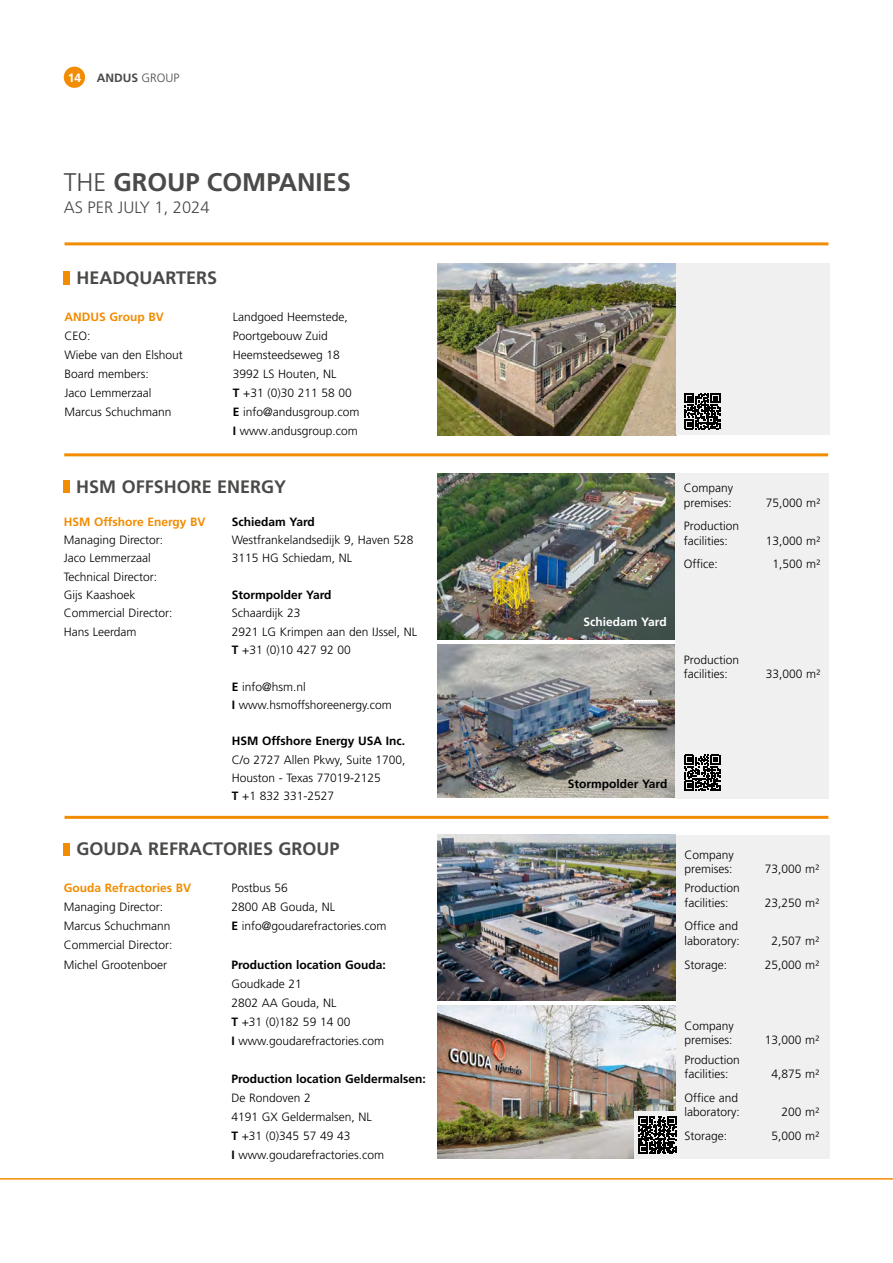
<style>
.page{position:relative;width:893px;height:1263px;background:#fff}
.page>*{position:absolute;margin:0;border:0;box-sizing:border-box;transform-origin:0 0}
.t1{font:25.5px "Frutiger LT 65 Bd";color:#4a4a49}
.t2{font:18px "Frutiger LT 65 Bd";color:#4a4a49}
.t3{font:16.5px "Frutiger LT 45 Lt";color:#4a4a49}
.t4{font:12.15px "Frutiger LT 65 Bd";color:#fff}
.t5{font:12px/19px "Frutiger LT 45 Lt";color:#000}
.t6{font:12px "Frutiger LT 65 Bd";color:#000}
.t7{font:12px "Frutiger LT 65 Bd";color:#f28c00}
.t8{font:12px "Frutiger LT 65 Bd";color:#fff}
.t9{font:12px "Frutiger LT 65 Bd";color:#4a4a49}
.s1{font-family:"Frutiger LT 45 Lt"}
.s2{font-family:"Frutiger LT 65 Bd"}
</style>
<div class="page">
<hr style="left:0;top:1178px;width:893px;height:1px;background:#f28c00">
<div style="left:64px;top:67px;width:21px;height:21px;background:#f28c00;border-radius:50%"></div>
<img style="left:438px;top:264px;width:238px;height:171px">
<hr style="left:65px;top:242px;width:763px;height:3px;background:#f28c00">
<div style="left:64px;top:271px;width:6px;height:13px;background:#f28c00"></div>
<div style="left:676px;top:264px;width:153px;height:171px;background:#f0f0f0"></div>
<svg style="left:684px;top:393px;width:36px;height:36px"></svg>
<img style="left:438px;top:835px;width:238px;height:165px">
<img style="left:438px;top:1005px;width:238px;height:153px">
<hr style="left:65px;top:816px;width:763px;height:3px;background:#f28c00">
<div style="left:64px;top:843px;width:6px;height:12px;background:#f28c00"></div>
<div style="left:676px;top:835px;width:153px;height:170px;background:#f0f0f0"></div>
<div style="left:676px;top:1005px;width:153px;height:154px;background:#f0f0f0"></div>
<div style="left:634px;top:1111px;width:47px;height:48px;background:#f0f0f0"></div>
<svg style="left:639px;top:1116px;width:37px;height:38px"></svg>
<img style="left:437px;top:474px;width:238px;height:166px">
<img style="left:437px;top:644px;width:238px;height:153px">
<hr style="left:64px;top:453px;width:764px;height:3px;background:#f28c00">
<div style="left:63px;top:481px;width:7px;height:12px;background:#f28c00"></div>
<div style="left:675px;top:474px;width:153px;height:172px;background:#f0f0f0"></div>
<div style="left:675px;top:646px;width:153px;height:152px;background:#f0f0f0"></div>
<svg style="left:684px;top:755px;width:36px;height:36px"></svg>
<p class="t4" style="left:68px;top:70px;width:15px">14</p>
<p class="t9" style="left:97px;top:70px;width:84px">ANDUS <span class="s1">GROUP</span></p>
<h1 class="t1" style="left:64px;top:167px;width:289px"><span class="s1">THE</span> GROUP COMPANIES</h1>
<h3 class="t3" style="left:64px;top:198px;width:147px">AS PER JULY 1, 2024</h3>
<h2 class="t2" style="left:77px;top:267px;width:142px">HEADQUARTERS</h2>
<p class="t7" style="left:65px;top:309px;width:101px">ANDUS Group BV</p>
<p class="t5" style="left:65px;top:326px;width:120px">CEO:<br>Wiebe van den Elshout<br>Board members:<br>Jaco Lemmerzaal<br>Marcus Schuchmann</p>
<p class="t5" style="left:233px;top:307px;width:128px">Landgoed Heemstede,<br>Poortgebouw Zuid<br>Heemsteedseweg 18<br>3992 LS Houten, NL<br><span class="s2">T</span> +31 (0)30 211 58 00<br><span class="s2">E</span> info@andusgroup.com<br><span class="s2">I</span> www.andusgroup.com</p>
<h2 class="t2" style="left:76px;top:476px;width:212px">HSM OFFSHORE ENERGY</h2>
<p class="t5" style="left:684px;top:481px;width:51px;line-height:14.4px">Company premises:</p>
<p class="t5" style="left:766px;top:493px;width:56px">75,000 m²</p>
<p class="t7" style="left:64px;top:514px;width:143px">HSM Offshore Energy BV</p>
<p class="t5" style="left:64px;top:531px;width:110px;line-height:18.3px">Managing Director:<br>Jaco Lemmerzaal<br>Technical Director:<br>Gijs Kaashoek<br>Commercial Director:<br>Hans Leerdam</p>
<p class="t6" style="left:232px;top:514px;width:85px">Schiedam Yard</p>
<p class="t5" style="left:232px;top:531px;width:183px;line-height:18.3px">Westfrankelandsedijk 9, Haven 528<br>3115 HG Schiedam, NL</p>
<p class="t6" style="left:232px;top:588px;width:101px">Stormpolder Yard</p>
<p class="t5" style="left:232px;top:604px;width:187px;line-height:18.3px">Schaardijk 23<br>2921 LG Krimpen aan den IJssel, NL<br><span class="s2">T</span> +31 (0)10 427 92 00</p>
<p class="t5" style="left:232px;top:677px;width:162px;line-height:18.3px"><span class="s2">E</span> info@hsm.nl<br><span class="s2">I</span> www.hsmoffshoreenergy.com</p>
<p class="t6" style="left:232px;top:734px;width:175px">HSM Offshore Energy USA Inc.</p>
<p class="t5" style="left:232px;top:751px;width:175px;line-height:18.3px">C/o 2727 Allen Pkwy, Suite 1700,<br>Houston - Texas 77019-2125<br><span class="s2">T</span> +1 832 331-2527</p>
<h2 class="t2" style="left:77px;top:838px;width:265px">GOUDA REFRACTORIES GROUP</h2>
<p class="t7" style="left:64px;top:881px;width:129px">Gouda Refractories BV</p>
<p class="t5" style="left:64px;top:898px;width:110px">Managing Director:<br>Marcus Schuchmann<br>Commercial Director:<br>Michel Grootenboer</p>
<p class="t5" style="left:231px;top:879px;width:157px">Postbus 56<br>2800 AB Gouda, NL<br><span class="s2">E</span> info@goudarefractories.com</p>
<p class="t6" style="left:231px;top:957px;width:156px">Production location Gouda:</p>
<p class="t5" style="left:231px;top:974px;width:154px">Goudkade 21<br>2802 AA Gouda, NL<br><span class="s2">T</span> +31 (0)182 59 14 00<br><span class="s2">I</span> www.goudarefractories.com</p>
<p class="t6" style="left:231px;top:1071px;width:196px">Production location Geldermalsen:</p>
<p class="t5" style="left:231px;top:1088px;width:154px">De Rondoven 2<br>4191 GX Geldermalsen, NL<br><span class="s2">T</span> +31 (0)345 57 49 43<br><span class="s2">I</span> www.goudarefractories.com</p>
<p class="t5" style="left:684px;top:519px;width:57px;line-height:14.4px">Production facilities:</p>
<p class="t5" style="left:766px;top:531px;width:56px">13,000 m²</p>
<p class="t5" style="left:684px;top:555px;width:35px">Office:</p>
<p class="t5" style="left:772px;top:555px;width:50px">1,500 m²</p>
<p class="t8" style="left:584px;top:615px;width:85px">Schiedam Yard</p>
<p class="t5" style="left:684px;top:652px;width:57px;line-height:14.4px">Production facilities:</p>
<p class="t5" style="left:766px;top:665px;width:56px">33,000 m²</p>
<p class="t6" style="left:568px;top:776px;width:101px">Stormpolder Yard</p>
<p class="t5" style="left:685px;top:847px;width:51px;line-height:14.4px">Company premises:</p>
<p class="t5" style="left:685px;top:881px;width:57px;line-height:14.4px">Production facilities:</p>
<p class="t5" style="left:685px;top:919px;width:57px;line-height:14.4px">Office and laboratory:</p>
<p class="t5" style="left:765px;top:859px;width:56px">73,000 m²</p>
<p class="t5" style="left:765px;top:893px;width:56px">23,250 m²</p>
<p class="t5" style="left:772px;top:931px;width:50px">2,507 m²</p>
<p class="t5" style="left:685px;top:955px;width:44px">Storage:</p>
<p class="t5" style="left:765px;top:955px;width:56px">25,000 m²</p>
<p class="t5" style="left:685px;top:1018px;width:51px;line-height:14.4px">Company premises:</p>
<p class="t5" style="left:685px;top:1052px;width:57px;line-height:14.4px">Production facilities:</p>
<p class="t5" style="left:685px;top:1091px;width:57px;line-height:14.4px">Office and laboratory:</p>
<p class="t5" style="left:765px;top:1030px;width:56px">13,000 m²</p>
<p class="t5" style="left:772px;top:1065px;width:50px">4,875 m²</p>
<p class="t5" style="left:782px;top:1103px;width:40px">200 m²</p>
<p class="t5" style="left:685px;top:1126px;width:44px">Storage:</p>
<p class="t5" style="left:772px;top:1126px;width:50px">5,000 m²</p>
</div>
